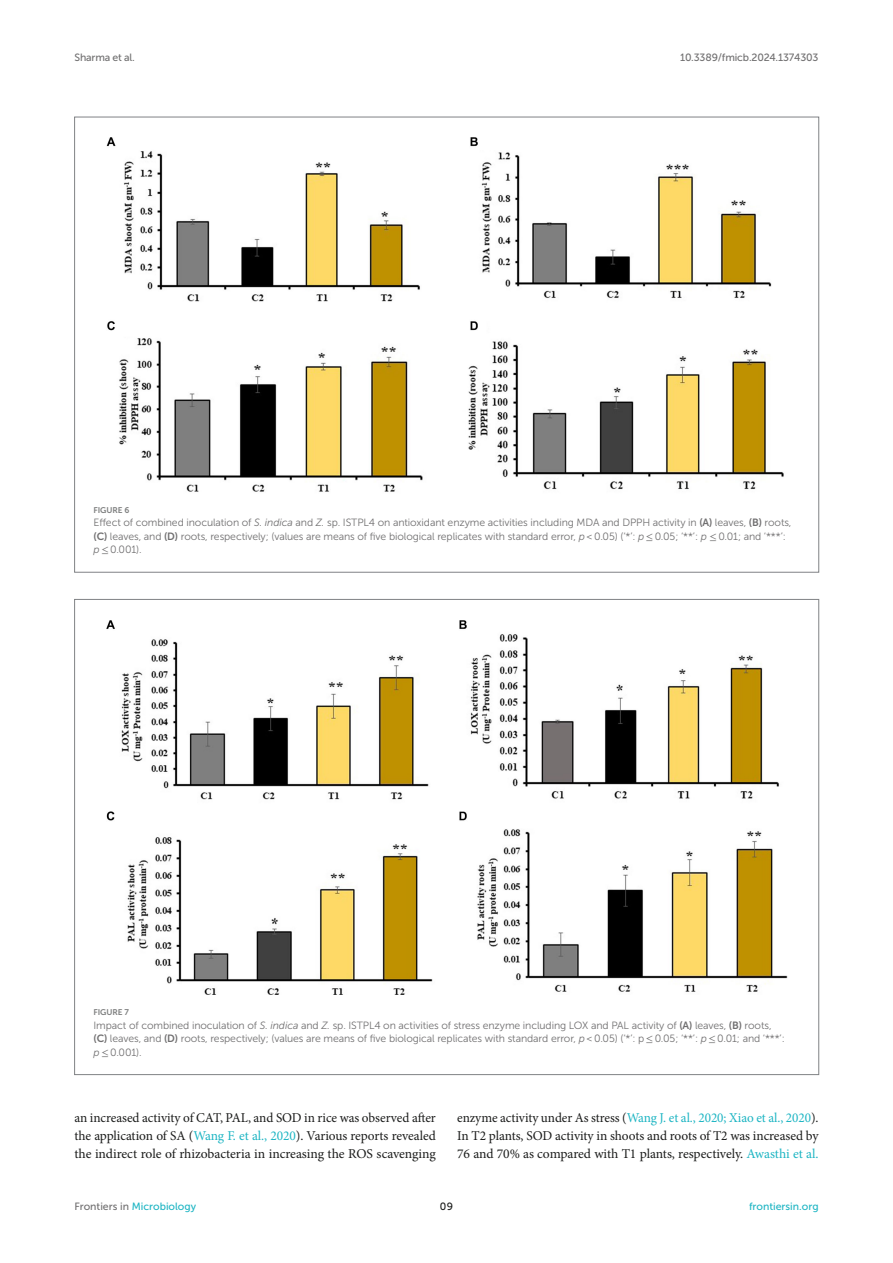
<style>
.page{position:relative;width:893px;height:1263px;background:#fff}
.page>*{position:absolute;margin:0;border:0;box-sizing:border-box;transform-origin:0 0}
.TEXT{font:13.5px/18px "Minion Pro";letter-spacing:-.005em;color:#1b1c1b;text-align:justify}
.FIG_LEG{font:10.5px/13.5px "Museo Sans 300";letter-spacing:-.01em;color:#706f70}
.t1{font:10.5px "Museo Sans 500";color:#1db5c3}
.t2{font:10.5px "Museo Sans 500";letter-spacing:-.015em;color:#706f70}
.t3{font:10.5px "Museo Sans 500";color:#1b1c1b}
.FIG_HD{font:8.25px "Museo Sans 700";letter-spacing:-.01em;color:#7e7f7f}
.s1{font-style:italic}
.s2{font-family:"Museo Sans 700"}
.s3{font-family:"STIX General"}
.s4{color:#1db5c3}
.s5{color:#706f70}
</style>
<div class="page">
<img style="left:106px;top:137px;width:678px;height:355px">
<img style="left:106px;top:620px;width:682px;height:375px">
<p class="t2" style="left:74px;top:51px;width:62px">Sharma et al.</p>
<p class="t2" style="left:680px;top:51px;width:140px">10.3389/fmicb.2024.1374303</p>
<p class="FIG_HD" style="left:94px;top:505px;width:37px">FIGURE 6</p>
<p class="FIG_LEG" style="left:94px;top:516px;width:699px">Effect of combined inoculation of <span class="s1">S. indica</span> and <span class="s1">Z.</span> sp. ISTPL4 on antioxidant enzyme activities including MDA and DPPH activity in <span class="s2">(A)</span> leaves, <span class="s2">(B)</span> roots, <span class="s2">(C)</span> leaves, and <span class="s2">(D)</span> roots, respectively; (values are means of five biological replicates with standard error, <span class="s1">p</span> &lt; 0.05) (‘*’: <span class="s1">p</span> <span class="s3">≤</span> 0.05; ‘**’: <span class="s1">p</span> <span class="s3">≤</span> 0.01; and ‘***’: <span class="s1">p</span> <span class="s3">≤</span> 0.001).</p>
<p class="FIG_HD" style="left:94px;top:1008px;width:37px">FIGURE 7</p>
<p class="FIG_LEG" style="left:94px;top:1018px;width:693px">Impact of combined inoculation of <span class="s1">S. indica</span> and <span class="s1">Z.</span> sp. ISTPL4 on activities of stress enzyme including LOX and PAL activity of <span class="s2">(A)</span> leaves, <span class="s2">(B)</span> roots, <span class="s2">(C)</span> leaves, and <span class="s2">(D)</span> roots, respectively; (values are means of five biological replicates with standard error, <span class="s1">p</span> &lt; 0.05) (‘*’: p <span class="s3">≤</span> 0.05; ‘**’: <span class="s1">p</span> <span class="s3">≤</span> 0.01; and ‘***’: <span class="s1">p</span> <span class="s3">≤</span> 0.001).</p>
<p class="TEXT" style="left:74px;top:1109px;width:363px">an increased activity of CAT, PAL, and SOD in rice was observed after the application of SA (<span class="s4">Wang F. et al., 2020</span>). Various reports revealed the indirect role of rhizobacteria in increasing the ROS scavenging</p>
<p class="TEXT" style="left:457px;top:1109px;width:363px">enzyme activity under As stress (<span class="s4">Wang J. et al., 2020; Xiao et al., 2020</span>).<br>In T2 plants, SOD activity in shoots and roots of T2 was increased by 76 and 70% as compared with T1 plants, respectively. <span class="s4">Awasthi et al.</span></p>
<p class="t1" style="left:74px;top:1200px;width:123px"><span class="s5">Frontiers in</span> Microbiology</p>
<p class="t3" style="left:440px;top:1200px;width:15px">09</p>
<p class="t1" style="left:749px;top:1200px;width:71px">frontiersin.org</p>
</div>
